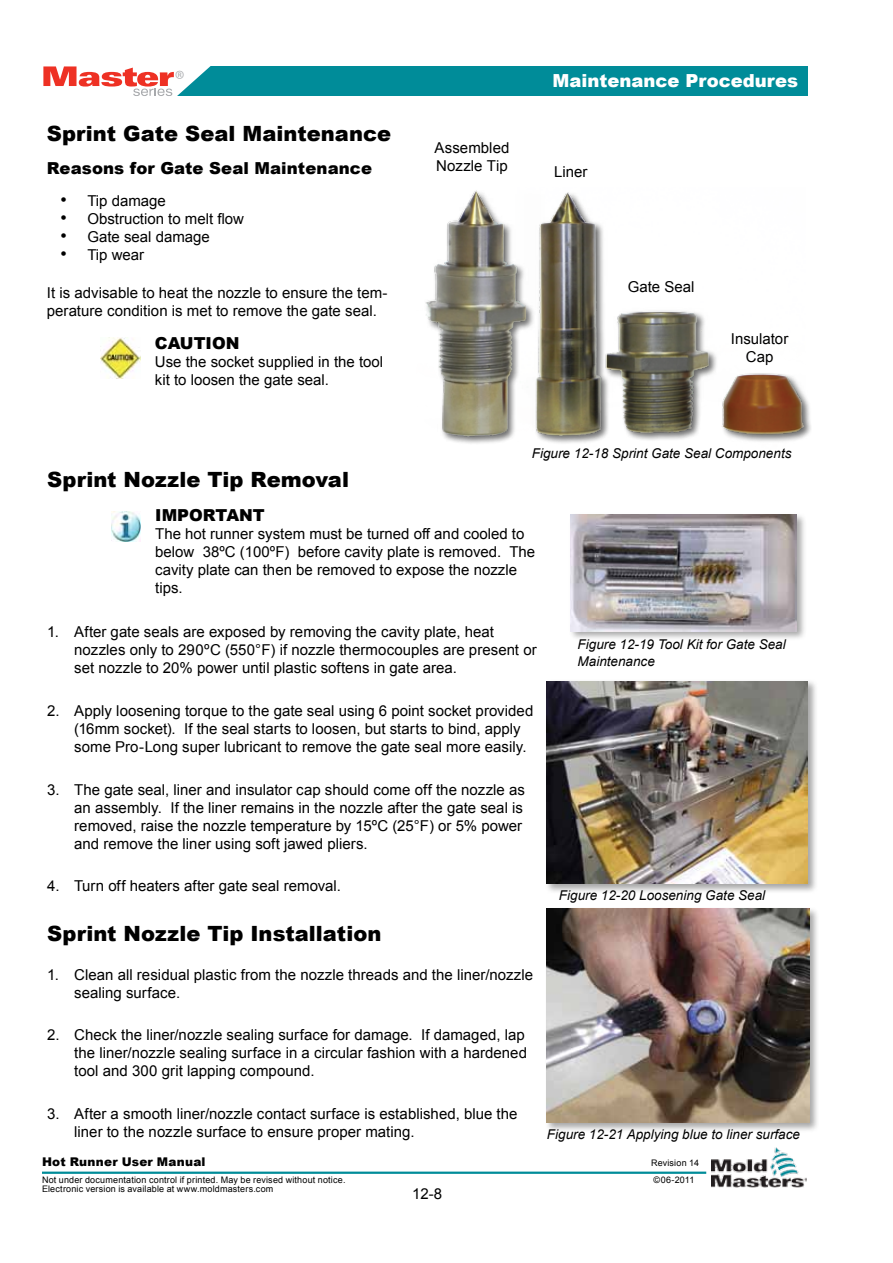
<style>
.page{position:relative;width:893px;height:1263px;background:#fff}
.page>*{position:absolute;margin:0;border:0;box-sizing:border-box;transform-origin:0 0}
.t1{font:900 21px "Arial";color:#000}
.t2{font:900 18px "Arial";color:#fff}
.t3{font:18px "Myriad";color:#a7a9ac}
.t4{font:900 16.5px "Arial";letter-spacing:.005em;color:#000}
.t5{font:15px/18px "Arial";color:#000}
.t6{font:italic 13.5px/16.2px "Arial";color:#000}
.t7{font:900 12px "Arial";letter-spacing:.02em;color:#000}
.t8{font:9px "Arial";letter-spacing:.02em;color:#000}
.s1{font-size:18px}
</style>
<div class="page">
<div style="left:144px;top:66px;width:664px;height:30px;background:#008c99"></div>
<svg style="left:43px;top:66px;width:168px;height:30px"></svg>
<img style="left:711px;top:1147px;width:95px;height:40px">
<hr style="left:42px;top:1171px;width:664px;height:3px;background:#008c99">
<img style="left:100px;top:338px;width:41px;height:40px">
<div style="left:545px;top:679px;width:273px;height:215px;background:#000;opacity:.35"></div>
<img style="left:547px;top:681px;width:261px;height:203px">
<div style="left:569px;top:512px;width:238px;height:129px;background:#000;opacity:.35"></div>
<img style="left:571px;top:514px;width:226px;height:117px">
<img style="left:111px;top:511px;width:30px;height:30px">
<div style="left:518px;top:188px;width:295px;height:267px;background:#000;opacity:.35"></div>
<img style="left:518px;top:188px;width:287px;height:263px">
<div style="left:417px;top:187px;width:128px;height:258px;background:#000;opacity:.35"></div>
<img style="left:417px;top:187px;width:121px;height:257px">
<div style="left:545px;top:906px;width:274px;height:227px;background:#000;opacity:.35"></div>
<img style="left:547px;top:909px;width:262px;height:214px">
<p class="t3" style="left:175px;top:68px;width:11px">®</p>
<p class="t2" style="left:552px;top:67px;width:247px">Maintenance Procedures</p>
<h1 class="t1" style="left:47px;top:118px;width:346px">Sprint Gate Seal Maintenance</h1>
<p class="t4" style="left:47px;top:156px;width:327px">Reasons for Gate Seal Maintenance</p>
<p class="t5" style="left:60px;top:192px;width:107px"><span class="s1">•</span> Tip damage</p>
<p class="t5" style="left:60px;top:210px;width:185px"><span class="s1">•</span> Obstruction to melt flow</p>
<p class="t5" style="left:60px;top:228px;width:151px"><span class="s1">•</span> Gate seal damage</p>
<p class="t5" style="left:60px;top:246px;width:85px"><span class="s1">•</span> Tip wear</p>
<p class="t5" style="left:47px;top:283px;width:342px">It is advisable to heat the nozzle to ensure the tem&shy;perature condition is met to remove the gate seal.</p>
<p class="t4" style="left:155px;top:331px;width:86px">CAUTION</p>
<p class="t5" style="left:155px;top:353px;width:230px">Use the socket supplied in the tool kit to loosen the gate seal.</p>
<p class="t5" style="left:435px;top:139px;width:76px">Assembled<br>Nozzle Tip</p>
<p class="t5" style="left:554px;top:162px;width:35px">Liner</p>
<p class="t5" style="left:628px;top:278px;width:68px">Gate Seal</p>
<p class="t5" style="left:731px;top:330px;width:59px;text-align:center">Insulator<br>Cap</p>
<p class="t6" style="left:532px;top:445px;width:261px">Figure 12-18 Sprint Gate Seal Components</p>
<h1 class="t1" style="left:47px;top:464px;width:303px">Sprint Nozzle Tip Removal</h1>
<p class="t4" style="left:155px;top:503px;width:111px">IMPORTANT</p>
<p class="t5" style="left:155px;top:524px;width:382px">The hot runner system must be turned off and cooled to below 38ºC (100ºF) before cavity plate is removed. The cavity plate can then be removed to expose the nozzle tips.</p>
<p class="t5" style="left:74px;top:623px;width:464px;text-indent:-27px">1. After gate seals are exposed by removing the cavity plate, heat nozzles only to 290ºC (550°F) if nozzle thermocouples are present or set nozzle to 20% power until plastic softens in gate area.</p>
<p class="t5" style="left:74px;top:702px;width:461px;text-indent:-27px">2. Apply loosening torque to the gate seal using 6 point socket provided (16mm socket). If the seal starts to loosen, but starts to bind, apply some Pro-Long super lubricant to remove the gate seal more easily.</p>
<p class="t5" style="left:74px;top:780px;width:452px;text-indent:-27px">3. The gate seal, liner and insulator cap should come off the nozzle as an assembly. If the liner remains in the nozzle after the gate seal is removed, raise the nozzle temperature by 15ºC (25°F) or 5% power and remove the liner using soft jawed pliers.</p>
<p class="t5" style="left:47px;top:877px;width:295px">4. Turn off heaters after gate seal removal.</p>
<h1 class="t1" style="left:47px;top:918px;width:336px">Sprint Nozzle Tip Installation</h1>
<p class="t5" style="left:74px;top:965px;width:460px;text-indent:-27px">1. Clean all residual plastic from the nozzle threads and the liner/nozzle sealing surface.</p>
<p class="t5" style="left:74px;top:1026px;width:454px;text-indent:-27px">2. Check the liner/nozzle sealing surface for damage. If damaged, lap the liner/nozzle sealing surface in a circular fashion with a hardened tool and 300 grit lapping compound.</p>
<p class="t5" style="left:74px;top:1105px;width:445px;text-indent:-27px">3. After a smooth liner/nozzle contact surface is established, blue the liner to the nozzle surface to ensure proper mating.</p>
<p class="t6" style="left:578px;top:637px;width:210px">Figure 12-19 Tool Kit for Gate Seal<br>Maintenance</p>
<p class="t6" style="left:559px;top:887px;width:208px">Figure 12-20 Loosening Gate Seal</p>
<p class="t6" style="left:547px;top:1127px;width:255px">Figure 12-21 Applying blue to liner surface</p>
<p class="t7" style="left:42px;top:1153px;width:165px">Hot Runner User Manual</p>
<p class="t8" style="left:651px;top:1157px;width:49px">Revision 14</p>
<p class="t5" style="left:412px;top:1185px;width:32px">12-8</p>
<p class="t8" style="left:42px;top:1174px;width:305px">Not under documentation control if printed. May be revised without notice.</p>
<p class="t8" style="left:654px;top:1174px;width:42px">©06-2011</p>
<p class="t8" style="left:42px;top:1183px;width:233px">Electronic version is available at www.moldmasters.com</p>
</div>
